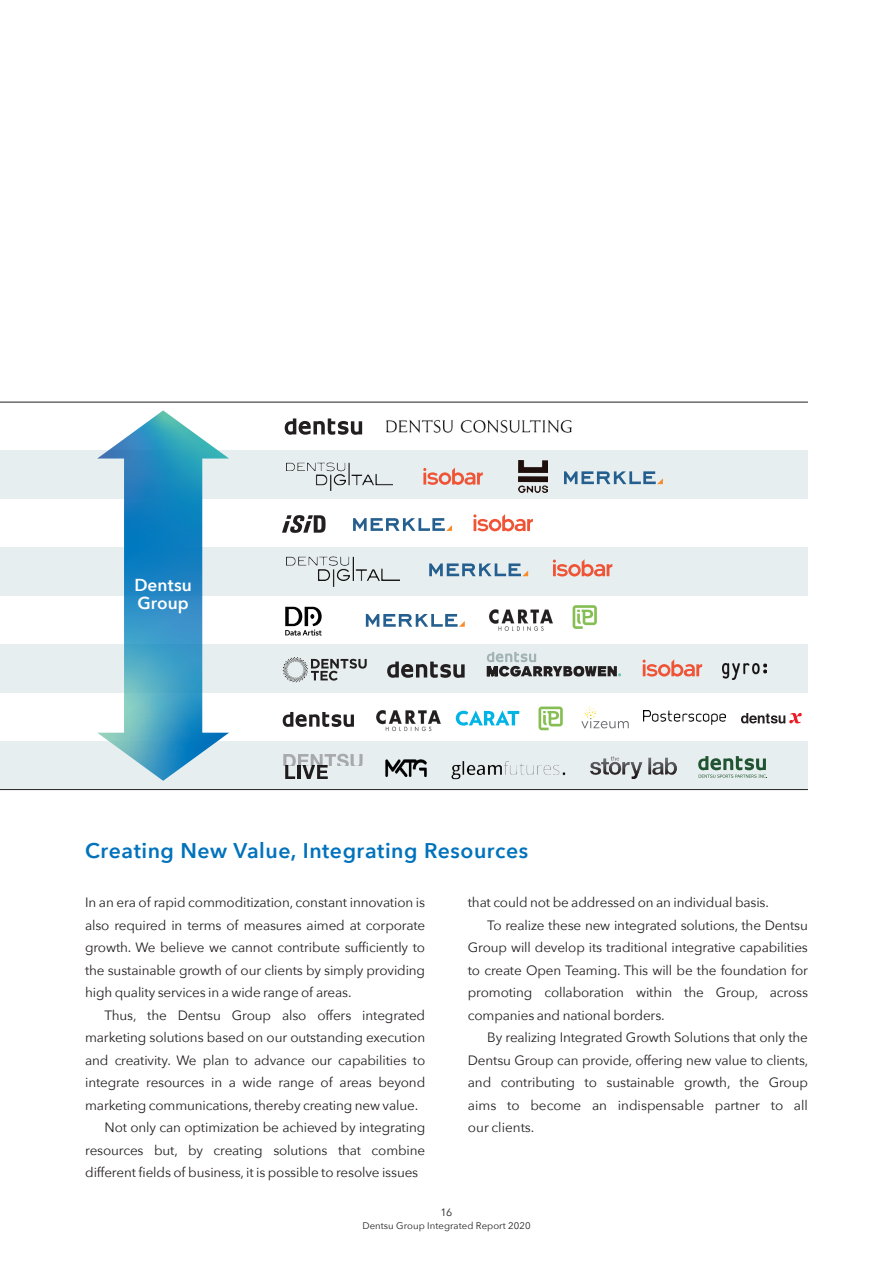
<style>
.page{position:relative;width:893px;height:1263px;background:#fff}
.page>*{position:absolute;margin:0;border:0;box-sizing:border-box;transform-origin:0 0}
.t1{font:600 21.15px "Avenir Next";letter-spacing:.025em;color:#0072bc}
.t2{font:600 17.25px/18.3px "Avenir Next";letter-spacing:.005em;color:#fff}
.t3{font:13.5px/22.5px "Avenir Next";letter-spacing:-.01em;color:#231f20;text-align:justify}
.t4{font:10.65px "Avenir Next";color:#231f20}
.t5{font:9.6px "Avenir Next";letter-spacing:.005em;color:#231f20}
</style>
<div class="page">
<div style="left:0;top:451px;width:808px;height:48px;background:#e7eeef"></div>
<div style="left:0;top:548px;width:808px;height:48px;background:#e7eeef"></div>
<div style="left:0;top:645px;width:808px;height:48px;background:#e7eeef"></div>
<div style="left:0;top:742px;width:808px;height:48px;background:#e7eeef"></div>
<hr style="left:0;top:402px;width:808px;height:1px;background:#231f20">
<hr style="left:0;top:789px;width:808px;height:1px;background:#231f20">
<svg style="left:97px;top:410px;width:132px;height:371px"></svg>
<svg style="left:282px;top:515px;width:44px;height:18px"></svg>
<svg style="left:285px;top:607px;width:37px;height:28px"></svg>
<svg style="left:283px;top:754px;width:80px;height:25px"></svg>
<svg style="left:456px;top:710px;width:63px;height:16px"></svg>
<svg style="left:285px;top:418px;width:77px;height:17px"></svg>
<svg style="left:387px;top:661px;width:78px;height:17px"></svg>
<svg style="left:283px;top:712px;width:71px;height:15px"></svg>
<svg style="left:741px;top:713px;width:61px;height:10px"></svg>
<svg style="left:573px;top:605px;width:24px;height:24px"></svg>
<svg style="left:538px;top:706px;width:25px;height:24px"></svg>
<svg style="left:423px;top:468px;width:60px;height:17px"></svg>
<svg style="left:473px;top:514px;width:60px;height:17px"></svg>
<svg style="left:553px;top:559px;width:59px;height:17px"></svg>
<svg style="left:643px;top:659px;width:59px;height:17px"></svg>
<svg style="left:564px;top:471px;width:99px;height:13px"></svg>
<svg style="left:353px;top:518px;width:99px;height:13px"></svg>
<svg style="left:429px;top:563px;width:99px;height:13px"></svg>
<svg style="left:366px;top:614px;width:99px;height:13px"></svg>
<img style="left:385px;top:759px;width:42px;height:17px">
<img style="left:643px;top:711px;width:82px;height:14px">
<svg style="left:581px;top:706px;width:48px;height:22px"></svg>
<img style="left:286px;top:557px;width:113px;height:29px">
<img style="left:286px;top:462px;width:107px;height:28px">
<svg style="left:487px;top:652px;width:134px;height:24px"></svg>
<img style="left:386px;top:419px;width:186px;height:14px">
<img style="left:518px;top:460px;width:30px;height:33px">
<svg style="left:283px;top:657px;width:84px;height:25px"></svg>
<img style="left:723px;top:663px;width:44px;height:16px">
<svg style="left:698px;top:756px;width:69px;height:22px"></svg>
<img style="left:451px;top:761px;width:115px;height:19px">
<img style="left:591px;top:757px;width:85px;height:21px">
<img style="left:489px;top:609px;width:64px;height:22px">
<img style="left:376px;top:710px;width:65px;height:22px">
<p class="t2" style="left:134px;top:575px;width:59px">Dentsu<br>Group</p>
<h1 class="t1" style="left:85px;top:832px;width:445px">Creating New Value, Integrating Resources</h1>
<p class="t3" style="left:85px;top:890px;width:342px">In an era of rapid commoditization, constant innovation is also required in terms of measures aimed at corporate growth. We believe we cannot contribute sufficiently to the sustainable growth of our clients by simply providing high quality services in a wide range of areas.</p>
<p class="t3" style="left:105px;top:1003px;width:322px">Thus, the Dentsu Group also offers integrated</p>
<p class="t3" style="left:85px;top:1025px;width:342px">marketing solutions based on our outstanding execution</p>
<p class="t3" style="left:85px;top:1048px;width:342px">and creativity. We plan to advance our capabilities to</p>
<p class="t3" style="left:85px;top:1070px;width:342px">integrate resources in a wide range of areas beyond</p>
<p class="t3" style="left:85px;top:1093px;width:334px">marketing communications, thereby creating new value.</p>
<p class="t3" style="left:105px;top:1115px;width:322px">Not only can optimization be achieved by integrating</p>
<p class="t3" style="left:85px;top:1138px;width:342px">resources but, by creating solutions that combine</p>
<p class="t3" style="left:85px;top:1160px;width:335px">different fields of business, it is possible to resolve issues</p>
<p class="t3" style="left:468px;top:890px;width:303px">that could not be addressed on an individual basis.</p>
<p class="t3" style="left:487px;top:913px;width:322px">To realize these new integrated solutions, the Dentsu</p>
<p class="t3" style="left:468px;top:935px;width:342px">Group will develop its traditional integrative capabilities</p>
<p class="t3" style="left:468px;top:958px;width:342px">to create Open Teaming. This will be the foundation for</p>
<p class="t3" style="left:468px;top:980px;width:342px">promoting collaboration within the Group, across</p>
<p class="t3" style="left:468px;top:1003px;width:198px">companies and national borders.</p>
<p class="t3" style="left:487px;top:1025px;width:322px">By realizing Integrated Growth Solutions that only the</p>
<p class="t3" style="left:468px;top:1048px;width:342px">Dentsu Group can provide, offering new value to clients,</p>
<p class="t3" style="left:468px;top:1070px;width:342px">and contributing to sustainable growth, the Group</p>
<p class="t3" style="left:468px;top:1093px;width:342px">aims to become an indispensable partner to all</p>
<p class="t3" style="left:468px;top:1115px;width:68px">our clients.</p>
<p class="t4" style="left:440px;top:1203px;width:13px">16</p>
<p class="t5" style="left:362px;top:1217px;width:170px">Dentsu Group Integrated Report 2020</p>
</div>
